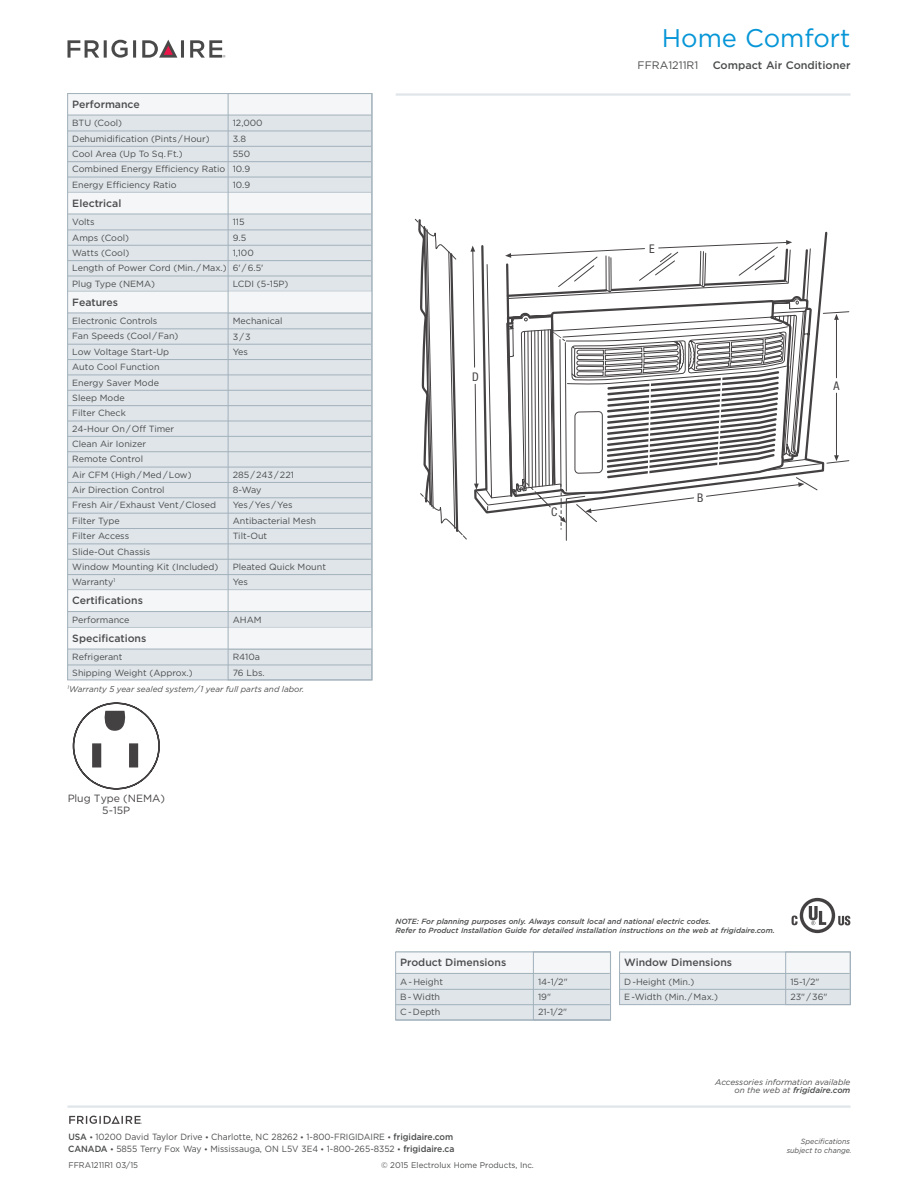
<style>
.page{position:relative;width:918px;height:1188px;background:#fff}
.page>*{position:absolute;margin:0;border:0;box-sizing:border-box;transform-origin:0 0}
.t1{font:25.5px "Gotham";color:#0696d7}
.t2{font:condensed 12px "Helvetica Neue";color:#231f20}
.t3{font:500 10.8px "Gotham";color:#4b4c4d}
.t4{font:10.8px "Gotham";color:#4b4c4d}
.t5{font:500 10.5px "Gotham";color:#4b4c4d}
.t6{font:10.5px/12.6px "Gotham";color:#231f20;text-align:center}
.t7{font:9px/15.3px "Gotham";color:#4b4c4d}
.t8{font:9px/11.9px "Gotham";color:#4b4c4d;scale:.95 1}
.t9{font:italic 8.25px/8.2px "Gotham";color:#4b4c4d;text-align:right}
.t10{font:8.25px "Gotham";color:#4b4c4d}
.t11{font:italic 500 7.5px/9px "Gotham";color:#4b4c4d}
.t12{font:italic 7.5px/9px "Gotham";color:#4b4c4d;text-align:right;scale:.95 1}
.s1{font-weight:500}
.s2{font-weight:500;font-size:7.5px}
</style>
<div class="page">
<hr style="left:68px;top:1106px;width:782px;height:2px;background:#dfe5e9">
<hr style="left:396px;top:93px;width:455px;height:3px;background:#dfe5e9">
<svg style="left:69px;top:1116px;width:73px;height:8px"></svg>
<div style="left:396px;top:952px;width:215px;height:68px;background:#dfe5e9"></div>
<div style="left:396px;top:952px;width:214px;height:21px;background:#f4f6f7"></div>
<hr style="left:396px;top:973px;width:214px;height:1px;background:#a2b1bb">
<hr style="left:396px;top:989px;width:214px;height:1px;background:#a2b1bb">
<hr style="left:396px;top:1004px;width:214px;height:1px;background:#a2b1bb">
<hr style="left:396px;top:1020px;width:214px;height:1px;background:#a2b1bb">
<div style="left:395px;top:952px;width:216px;height:68px;border:1px solid #a2b1bb"></div>
<div style="left:620px;top:952px;width:230px;height:53px;background:#dfe5e9"></div>
<div style="left:620px;top:952px;width:230px;height:21px;background:#f4f6f7"></div>
<hr style="left:620px;top:973px;width:230px;height:1px;background:#a2b1bb">
<hr style="left:620px;top:989px;width:230px;height:1px;background:#a2b1bb">
<div style="left:619px;top:952px;width:232px;height:53px;border:1px solid #a2b1bb"></div>
<div style="left:786px;top:952px;width:65px;height:53px;border:1px solid #a2b1bb"></div>
<svg style="left:792px;top:898px;width:58px;height:35px"></svg>
<svg style="left:68px;top:40px;width:68px;height:18px"></svg>
<svg style="left:142px;top:40px;width:42px;height:18px"></svg>
<svg style="left:190px;top:40px;width:35px;height:18px"></svg>
<svg style="left:72px;top:702px;width:88px;height:88px"></svg>
<div style="left:129px;top:743px;width:9px;height:25px;background:#444142;border:2px solid #231f20"></div>
<div style="left:68px;top:94px;width:304px;height:586px;background:#dfe5e9"></div>
<div style="left:68px;top:94px;width:303px;height:21px;background:#f4f6f7"></div>
<hr style="left:68px;top:115px;width:303px;height:1px;background:#a2b1bb">
<hr style="left:68px;top:131px;width:303px;height:1px;background:#a2b1bb">
<hr style="left:68px;top:146px;width:303px;height:1px;background:#a2b1bb">
<hr style="left:68px;top:161px;width:303px;height:1px;background:#a2b1bb">
<hr style="left:68px;top:177px;width:303px;height:1px;background:#a2b1bb">
<hr style="left:68px;top:192px;width:303px;height:1px;background:#a2b1bb">
<div style="left:68px;top:193px;width:303px;height:21px;background:#f4f6f7"></div>
<hr style="left:68px;top:214px;width:303px;height:1px;background:#a2b1bb">
<hr style="left:68px;top:230px;width:303px;height:1px;background:#a2b1bb">
<hr style="left:68px;top:245px;width:303px;height:1px;background:#a2b1bb">
<hr style="left:68px;top:260px;width:303px;height:1px;background:#a2b1bb">
<hr style="left:68px;top:276px;width:303px;height:1px;background:#a2b1bb">
<hr style="left:68px;top:291px;width:303px;height:1px;background:#a2b1bb">
<div style="left:68px;top:292px;width:303px;height:21px;background:#f4f6f7"></div>
<hr style="left:68px;top:313px;width:303px;height:1px;background:#a2b1bb">
<hr style="left:68px;top:329px;width:303px;height:1px;background:#a2b1bb">
<hr style="left:68px;top:344px;width:303px;height:1px;background:#a2b1bb">
<hr style="left:68px;top:359px;width:303px;height:1px;background:#a2b1bb">
<hr style="left:68px;top:375px;width:303px;height:1px;background:#a2b1bb">
<hr style="left:68px;top:390px;width:303px;height:1px;background:#a2b1bb">
<hr style="left:68px;top:405px;width:303px;height:1px;background:#a2b1bb">
<hr style="left:68px;top:421px;width:303px;height:1px;background:#a2b1bb">
<hr style="left:68px;top:436px;width:303px;height:1px;background:#a2b1bb">
<hr style="left:68px;top:451px;width:303px;height:1px;background:#a2b1bb">
<hr style="left:68px;top:467px;width:303px;height:1px;background:#a2b1bb">
<hr style="left:68px;top:482px;width:303px;height:1px;background:#a2b1bb">
<hr style="left:68px;top:498px;width:303px;height:1px;background:#a2b1bb">
<hr style="left:68px;top:513px;width:303px;height:1px;background:#a2b1bb">
<hr style="left:68px;top:528px;width:303px;height:1px;background:#a2b1bb">
<hr style="left:68px;top:544px;width:303px;height:1px;background:#a2b1bb">
<hr style="left:68px;top:559px;width:303px;height:1px;background:#a2b1bb">
<hr style="left:68px;top:574px;width:303px;height:1px;background:#a2b1bb">
<div style="left:68px;top:590px;width:303px;height:22px;background:#f4f6f7"></div>
<hr style="left:68px;top:611px;width:303px;height:1px;background:#a2b1bb">
<hr style="left:68px;top:627px;width:303px;height:1px;background:#a2b1bb">
<div style="left:68px;top:628px;width:303px;height:21px;background:#f4f6f7"></div>
<hr style="left:68px;top:649px;width:303px;height:1px;background:#a2b1bb">
<hr style="left:68px;top:665px;width:303px;height:1px;background:#a2b1bb">
<div style="left:228px;top:93px;width:144px;height:587px;border:1px solid #a2b1bb"></div>
<div style="left:533px;top:952px;width:78px;height:68px;border:1px solid #a2b1bb"></div>
<svg style="left:479px;top:231px;width:349px;height:282px"></svg>
<svg style="left:414px;top:218px;width:65px;height:322px"></svg>
<svg style="left:486px;top:240px;width:364px;height:301px"></svg>
<p class="t5" style="left:72px;top:97px;width:69px">Performance</p>
<p class="t7" style="left:72px;top:115px;width:155px">BTU (Cool)<br>Dehumidification (Pints / Hour)<br>Cool Area (Up To Sq. Ft.)<br>Combined Energy Efficiency Ratio<br>Energy Efficiency Ratio</p>
<p class="t5" style="left:72px;top:196px;width:51px">Electrical</p>
<p class="t7" style="left:72px;top:214px;width:156px">Volts<br>Amps (Cool)<br>Watts (Cool)<br>Length of Power Cord (Min. / Max.)<br>Plug Type (NEMA)</p>
<p class="t5" style="left:72px;top:295px;width:47px">Features</p>
<p class="t7" style="left:72px;top:313px;width:148px">Electronic Controls<br>Fan Speeds (Cool / Fan)<br>Low Voltage Start-Up<br>Auto Cool Function<br>Energy Saver Mode<br>Sleep Mode<br>Filter Check<br>24-Hour On / Off Timer<br>Clean Air Ionizer<br>Remote Control<br>Air CFM (High / Med / Low)<br>Air Direction Control<br>Fresh Air / Exhaust Vent / Closed<br>Filter Type<br>Filter Access<br>Slide-Out Chassis<br>Window Mounting Kit (Included)<br>Warranty<sup>1</sup></p>
<p class="t5" style="left:72px;top:594px;width:72px">Certifications</p>
<p class="t7" style="left:72px;top:612px;width:59px">Performance</p>
<p class="t5" style="left:72px;top:631px;width:76px">Specifications</p>
<p class="t7" style="left:72px;top:649px;width:122px">Refrigerant<br>Shipping Weight (Approx.)</p>
<p class="t7" style="left:233px;top:115px;width:31px">12,000<br>3.8<br>550<br>10.9<br>10.9</p>
<p class="t7" style="left:233px;top:214px;width:57px">115<br>9.5<br>1,100<br>6' / 6.5'<br>LCDI (5-15P)</p>
<p class="t7" style="left:233px;top:313px;width:51px">Mechanical<br>3 / 3<br>Yes</p>
<p class="t7" style="left:233px;top:467px;width:85px">285 / 243 / 221<br>8-Way<br>Yes / Yes / Yes<br>Antibacterial Mesh<br>Tilt-Out</p>
<p class="t7" style="left:233px;top:559px;width:95px">Pleated Quick Mount<br>Yes</p>
<p class="t7" style="left:233px;top:612px;width:30px">AHAM</p>
<p class="t7" style="left:233px;top:649px;width:33px">R410a<br>76 Lbs.</p>
<p class="t9" style="left:68px;top:685px;width:238px"><sup>1</sup>Warranty 5 year sealed system / 1 year full parts and labor.</p>
<p class="t6" style="left:68px;top:791px;width:99px">Plug Type (NEMA)<br>5-15P</p>
<h1 class="t1" style="left:662px;top:22px;width:190px">Home Comfort</h1>
<p class="t4" style="left:638px;top:58px;width:62px">FFRA1211R1</p>
<p class="t3" style="left:713px;top:58px;width:139px">Compact Air Conditioner</p>
<h2 class="t2" style="left:472px;top:369px;width:8px">D</h2>
<h2 class="t2" style="left:551px;top:505px;width:8px">C</h2>
<h2 class="t2" style="left:649px;top:241px;width:7px">E</h2>
<h2 class="t2" style="left:697px;top:491px;width:8px">B</h2>
<h2 class="t2" style="left:834px;top:379px;width:7px">A</h2>
<p class="t11" style="left:395px;top:917px;width:381px">NOTE: For planning purposes only. Always consult local and national electric codes.<br>Refer to Product Installation Guide for detailed installation instructions on the web at frigidaire.com.</p>
<p class="t5" style="left:400px;top:956px;width:108px">Product Dimensions</p>
<p class="t7" style="left:400px;top:974px;width:44px">A - Height<br>B - Width<br>C - Depth</p>
<p class="t7" style="left:538px;top:974px;width:31px">14-1/2"<br>19"<br>21-1/2"</p>
<p class="t5" style="left:624px;top:956px;width:109px">Window Dimensions</p>
<p class="t7" style="left:624px;top:974px;width:95px">D -Height (Min.)<br>E -Width (Min. / Max.)</p>
<p class="t7" style="left:790px;top:974px;width:39px">15-1/2"<br>23" / 36"</p>
<p class="t9" style="left:715px;top:1078px;width:137px">Accessories information available on the web at <span class="s1">frigidaire.com</span></p>
<p class="t8" style="left:68px;top:1131px;width:408px"><span class="s1">USA</span> <span class="s2">•</span> 10200 David Taylor Drive <span class="s2">•</span> Charlotte, NC 28262 <span class="s2">•</span> 1-800-FRIGIDAIRE <span class="s2">•</span> <span class="s1">frigidaire.com<br>CANADA</span> <span class="s2">•</span> 5855 Terry Fox Way <span class="s2">•</span> Mississauga, ON L5V 3E4 <span class="s2">•</span> 1-800-265-8352 <span class="s2">•</span> <span class="s1">frigidaire.ca</span></p>
<p class="t10" style="left:68px;top:1159px;width:71px">FFRA1211R1 03/15</p>
<p class="t10" style="left:381px;top:1159px;width:154px">© 2015 Electrolux Home Products, Inc.</p>
<p class="t12" style="left:787px;top:1136px;width:70px">Specifications subject to change.</p>
</div>
